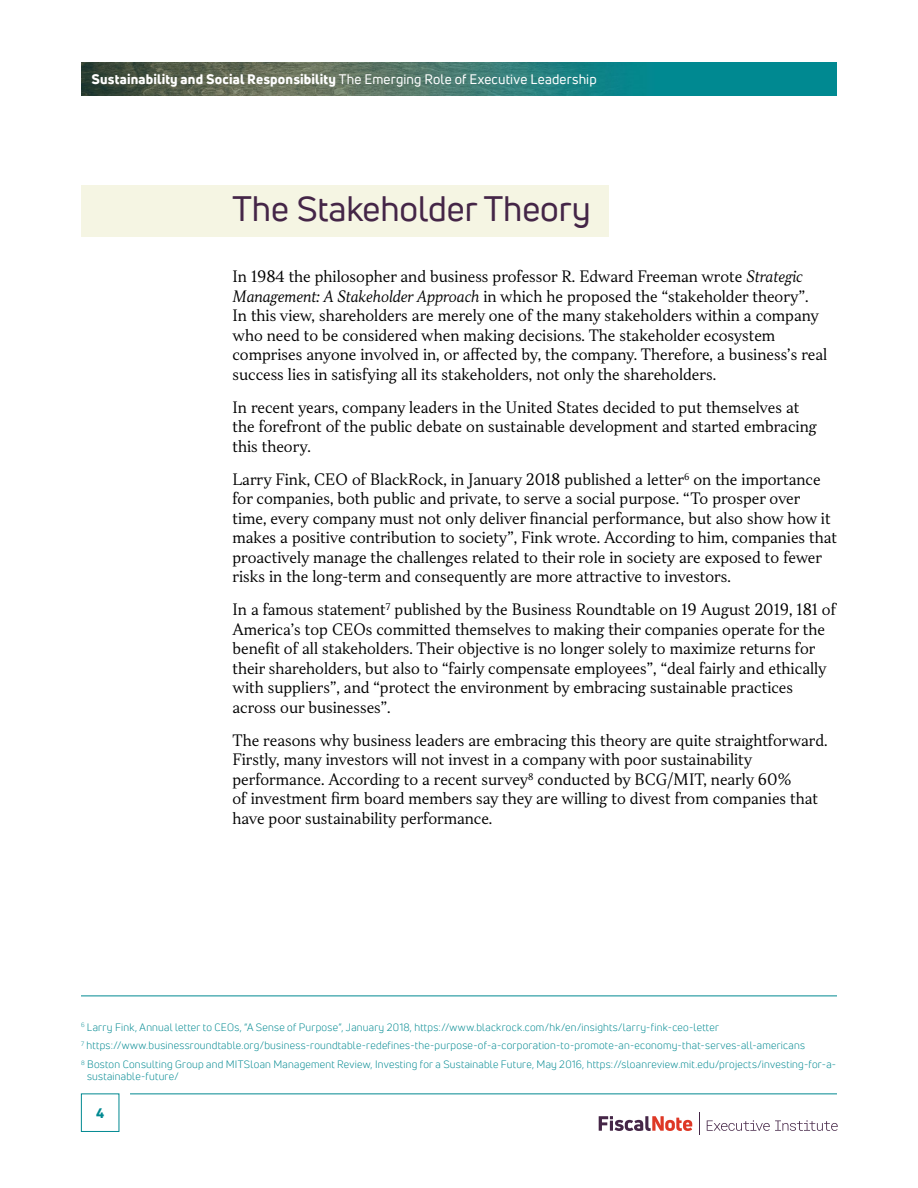
<style>
.page{position:relative;width:918px;height:1188px;background:#fff}
.page>*{position:absolute;margin:0;border:0;box-sizing:border-box;transform-origin:0 0}
.Head_A{font:34.5px "Uni Neue";color:#442547}
.Body{font:300 15px/19.5px "TT Jenevers";color:#000}
.t1{font:800 13.5px "Uni Neue";letter-spacing:.01em;color:#fff}
.t2{font:800 13.5px "Uni Neue";color:#008991}
.footnotes{font:10.5px/12px "Uni Neue";letter-spacing:.025em;color:#008991}
.s1{font-weight:400}
.s2{font-style:italic}
</style>
<div class="page">
<img style="left:81px;top:62px;width:756px;height:34px">
<hr style="left:130px;top:1094px;width:707px;height:1px;background:#008991">
<div style="left:81px;top:1094px;width:38px;height:38px;border:1px solid #008991"></div>
<svg style="left:599px;top:1116px;width:93px;height:15px"></svg>
<svg style="left:699px;top:1112px;width:1px;height:23px"></svg>
<svg style="left:707px;top:1120px;width:131px;height:11px"></svg>
<div style="left:81px;top:185px;width:527px;height:52px;background:#f5f5e3"></div>
<hr style="left:81px;top:996px;width:756px;height:1px;background:#008991">
<p class="t1" style="left:91px;top:70px;width:507px">Sustainability and Social Responsibility <span class="s1">The Emerging Role of Executive Leadership</span></p>
<p class="Head_A" style="left:232px;top:188px;width:360px">The Stakeholder Theory</p>
<p class="Body" style="left:232px;top:267px;width:596px">In 1984 the philosopher and business professor R. Edward Freeman wrote <span class="s2">Strategic Management: A Stakeholder Approach</span> in which he proposed the “stakeholder theory”.<br>In this view, shareholders are merely one of the many stakeholders within a company who need to be considered when making decisions. The stakeholder ecosystem comprises anyone involved in, or affected by, the company. Therefore, a business’s real success lies in satisfying all its stakeholders, not only the shareholders.</p>
<p class="Body" style="left:232px;top:398px;width:586px">In recent years, company leaders in the United States decided to put themselves at the forefront of the public debate on sustainable development and started embracing this theory.</p>
<p class="Body" style="left:232px;top:470px;width:606px">Larry Fink, CEO of BlackRock, in January 2018 published a letter<sup>6</sup> on the importance for companies, both public and private, to serve a social purpose. “To prosper over time, every company must not only deliver financial performance, but also show how it makes a positive contribution to society”, Fink wrote. According to him, companies that proactively manage the challenges related to their role in society are exposed to fewer risks in the long-term and consequently are more attractive to investors.</p>
<p class="Body" style="left:232px;top:600px;width:605px">In a famous statement<sup>7</sup> published by the Business Roundtable on 19 August 2019, 181 of America’s top CEOs committed themselves to making their companies operate for the benefit of all stakeholders. Their objective is no longer solely to maximize returns for their shareholders, but also to “fairly compensate employees”, “deal fairly and ethically with suppliers”, and “protect the environment by embracing sustainable practices across our businesses”.</p>
<p class="Body" style="left:232px;top:731px;width:597px">The reasons why business leaders are embracing this theory are quite straightforward.<br>Firstly, many investors will not invest in a company with poor sustainability performance. According to a recent survey<sup>8</sup> conducted by BCG/MIT, nearly 60%<br>of investment firm board members say they are willing to divest from companies that have poor sustainability performance.</p>
<p class="footnotes" style="left:81px;top:1021px;width:639px"><sup>6</sup> Larry Fink, Annual letter to CEOs, “A Sense of Purpose”, January 2018, https://www.blackrock.com/hk/en/insights/larry-fink-ceo-letter</p>
<p class="footnotes" style="left:81px;top:1039px;width:726px"><sup>7</sup> https://www.businessroundtable.org/business-roundtable-redefines-the-purpose-of-a-corporation-to-promote-an-economy-that-serves-all-americans</p>
<p class="footnotes" style="left:87px;top:1058px;width:751px;text-indent:-6px"><sup>8</sup> Boston Consulting Group and MITSloan Management Review, Investing for a Sustainable Future, May 2016, https://sloanreview.mit.edu/projects/investing-for-a&shy;sustainable-future/</p>
<p class="t2" style="left:96px;top:1104px;width:10px">4</p>
</div>
